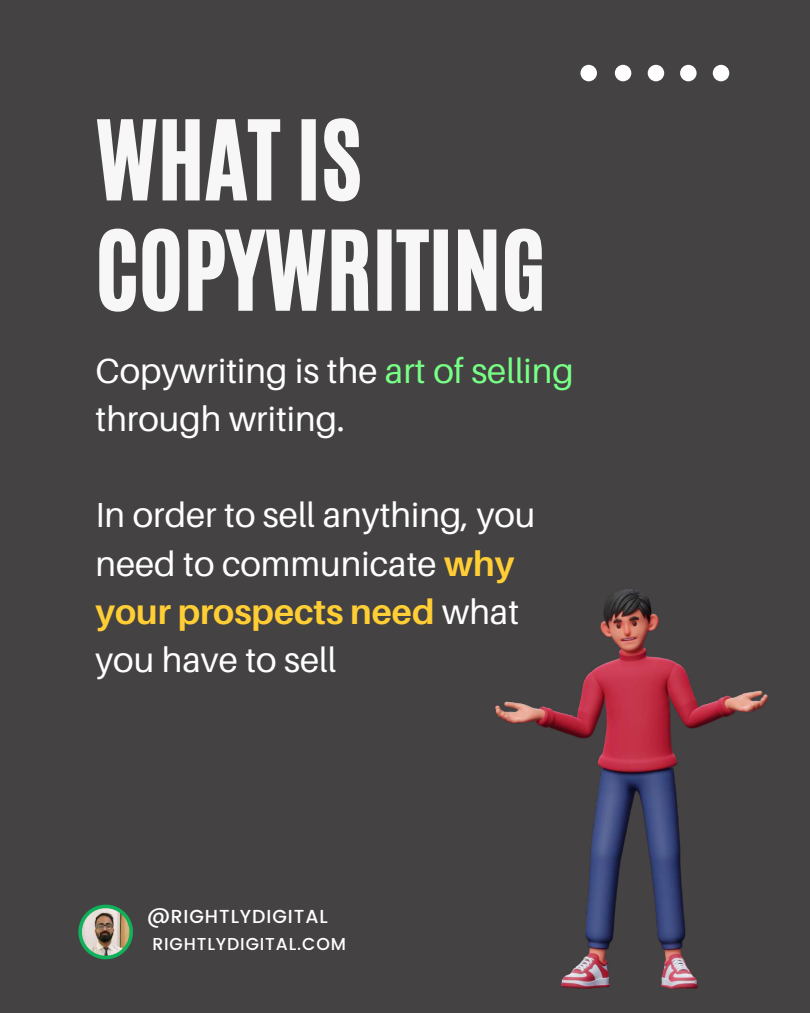
<style>
.page{position:relative;width:810px;height:1013px;background:#fff}
.page>*{position:absolute;margin:0;border:0;box-sizing:border-box;transform-origin:0 0}
.t1{font:91.9px/110.2px "CA Generated";color:#f8f7f7}
.t2{font:34.8px/48.1px "Aileron";color:#fff}
.t3{font:500 18.8px "Poppins";letter-spacing:.05em;color:#fff}
.t4{font:500 17.2px "Poppins";letter-spacing:.05em;color:#fff}
.s1{color:#78ff86}
.s2{font-weight:700;color:#ffcd34}
</style>
<div class="page">
<div style="left:0;top:0;width:810px;height:1012px;background:#444242"></div>
<div style="left:580px;top:65px;width:17px;height:16px;background:#fff;border-radius:50%"></div>
<div style="left:615px;top:65px;width:16px;height:16px;background:#fff;border-radius:50%"></div>
<div style="left:648px;top:65px;width:16px;height:16px;background:#fff;border-radius:50%"></div>
<div style="left:680px;top:65px;width:17px;height:16px;background:#fff;border-radius:50%"></div>
<div style="left:713px;top:65px;width:16px;height:16px;background:#fff;border-radius:50%"></div>
<img style="left:495px;top:589px;width:272px;height:399px">
<svg style="left:78px;top:904px;width:55px;height:55px"></svg>
<img style="left:82px;top:908px;width:47px;height:47px">
<h1 class="t1" style="left:95px;top:105px;width:452px">WHAT IS<br>COPYWRITING</h1>
<p class="t2" style="left:95px;top:346px;width:480px">Copywriting is the <span class="s1">art of selling </span>through writing.</p>
<p class="t2" style="left:95px;top:490px;width:442px">In order to sell anything, you need to communicate <span class="s2">why your prospects need</span> what you have to sell</p>
<p class="t3" style="left:147px;top:906px;width:182px">@RIGHTLYDIGITAL</p>
<p class="t4" style="left:152px;top:933px;width:195px">RIGHTLYDIGITAL.COM</p>
</div>
